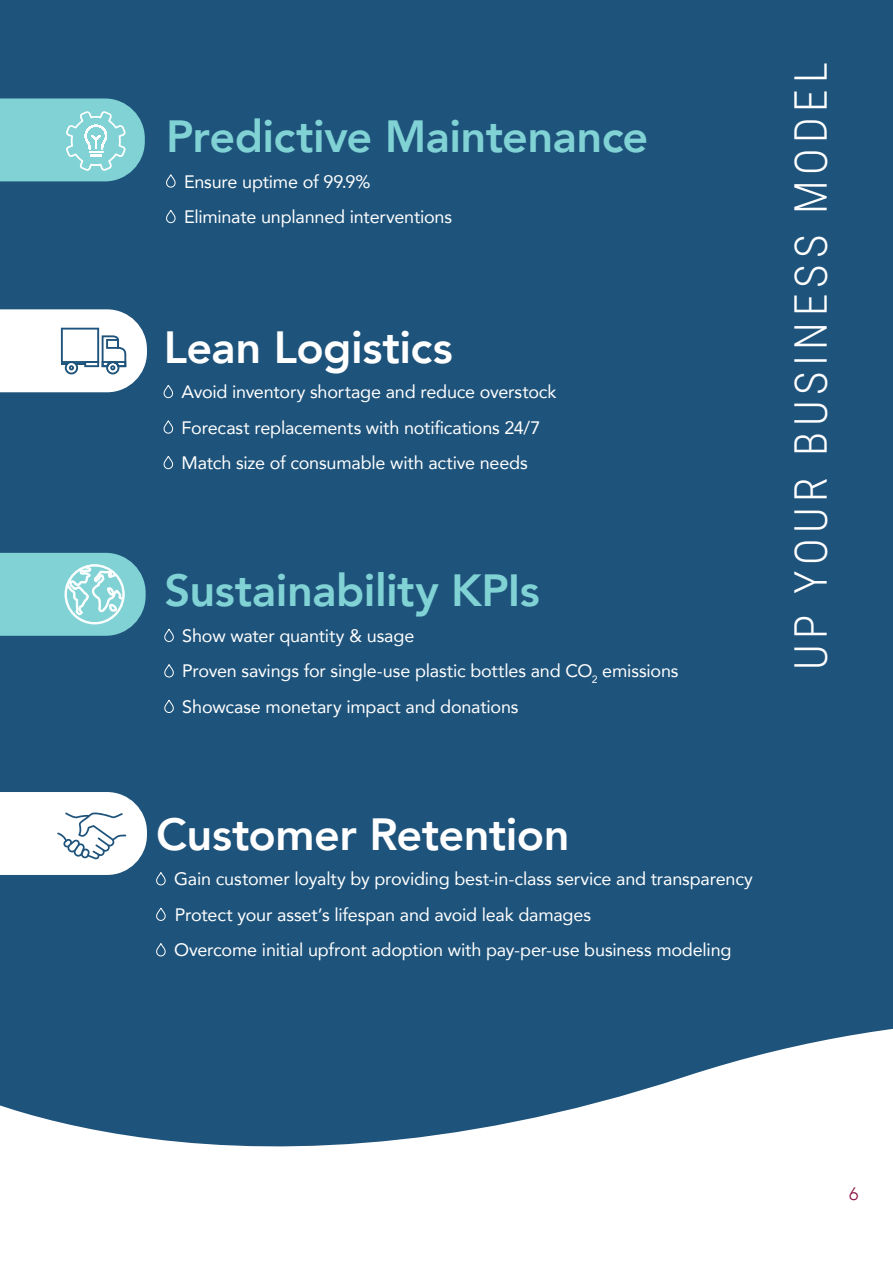
<style>
.page{position:relative;width:893px;height:1263px;background:#1e537b}
.page>*{position:absolute;margin:0;border:0;box-sizing:border-box;transform-origin:0 0}
.t1{font:800 45px "Avenir";letter-spacing:-.01em;color:#80d2d5}
.t2{font:800 45px "Avenir";letter-spacing:-.015em;color:#fff}
.t3{font:300 45px "Roboto Condensed";letter-spacing:.125em;color:#fff}
.t4{font:18px/35.5px "Avenir";letter-spacing:-.01em;color:#fff}
.t5{font:300 18px "Avenir";color:#881042}
</style>
<div class="page">
<svg style="left:166px;top:174px;width:10px;height:14px"></svg>
<svg style="left:166px;top:210px;width:10px;height:13px"></svg>
<svg style="left:163px;top:385px;width:10px;height:13px"></svg>
<svg style="left:163px;top:420px;width:10px;height:14px"></svg>
<svg style="left:163px;top:456px;width:10px;height:13px"></svg>
<svg style="left:0;top:98px;width:145px;height:83px"></svg>
<svg style="left:164px;top:628px;width:10px;height:14px"></svg>
<svg style="left:164px;top:664px;width:10px;height:14px"></svg>
<svg style="left:164px;top:700px;width:10px;height:13px"></svg>
<svg style="left:156px;top:872px;width:10px;height:14px"></svg>
<svg style="left:156px;top:907px;width:10px;height:12px"></svg>
<svg style="left:0;top:919px;width:893px;height:344px"></svg>
<svg style="left:0;top:309px;width:147px;height:83px"></svg>
<svg style="left:0;top:553px;width:146px;height:83px"></svg>
<svg style="left:0;top:792px;width:147px;height:83px"></svg>
<h1 class="t1" style="left:166px;top:101px;width:484px">Predictive Maintenance</h1>
<p class="t4" style="left:184px;top:163px;width:270px">Ensure uptime of 99.9%<br>Eliminate unplanned interventions</p>
<h1 class="t2" style="left:164px;top:312px;width:290px">Lean Logistics</h1>
<p class="t4" style="left:182px;top:373px;width:376px">Avoid inventory shortage and reduce overstock<br>Forecast replacements with notifications 24/7<br>Match size of consumable with active needs</p>
<h1 class="t1" style="left:164px;top:556px;width:377px">Sustainability KPIs</h1>
<p class="t4" style="left:182px;top:617px;width:498px">Show water quantity &amp; usage<br>Proven savings for single-use plastic bottles and CO<sub>2</sub> emissions<br>Showcase monetary impact and donations</p>
<h1 class="t2" style="left:156px;top:799px;width:415px">Customer Retention</h1>
<p class="t4" style="left:174px;top:861px;width:580px">Gain customer loyalty by providing best-in-class service and transparency<br>Protect your asset’s lifespan and avoid leak damages<br>Overcome initial upfront adoption with pay-per-use business modeling</p>
<h1 class="t3" style="left:779px;top:670px;width:609px;rotate:-90deg">UP YOUR BUSINESS MODEL</h1>
<p class="t5" style="left:849px;top:1183px;width:11px">6</p>
</div>
